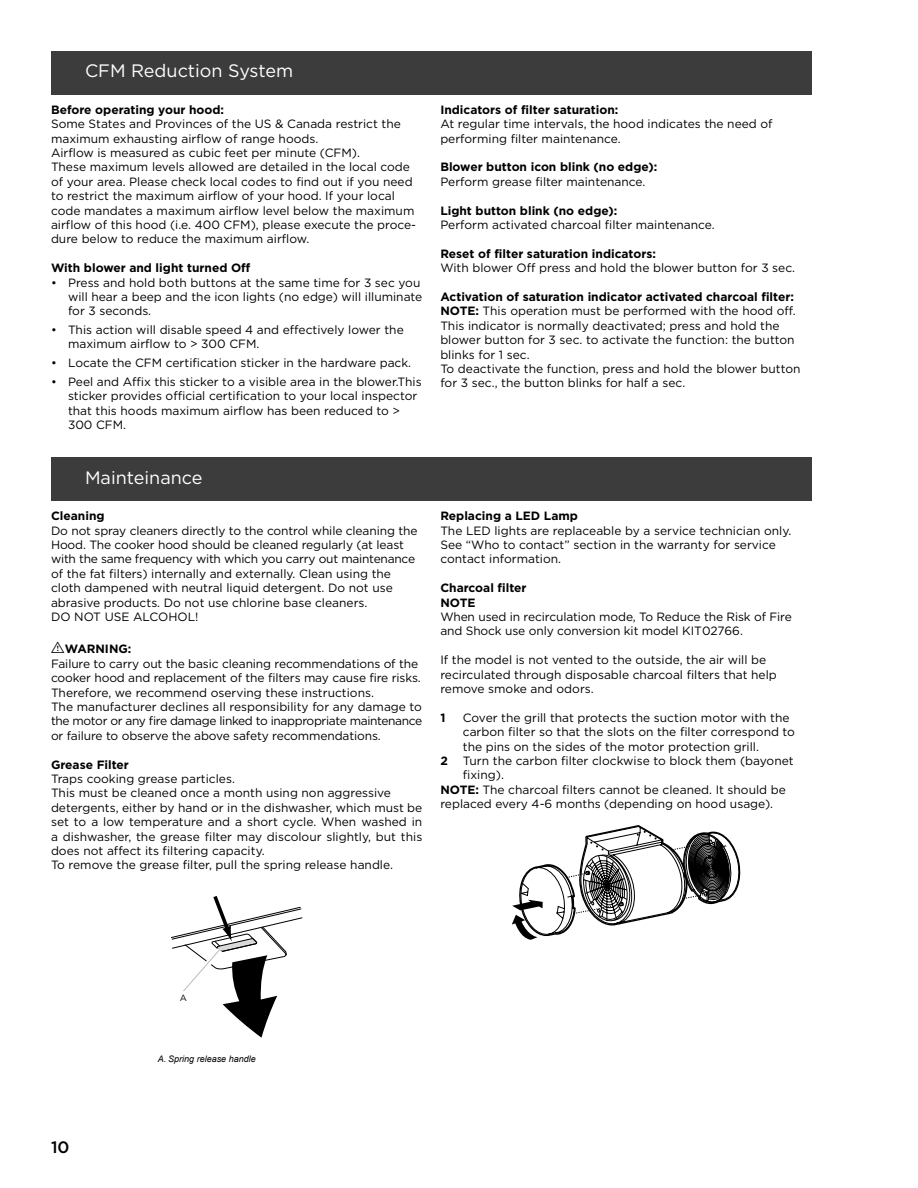
<style>
.page{position:relative;width:918px;height:1188px;background:#fff}
.page>*{position:absolute;margin:0;border:0;box-sizing:border-box;transform-origin:0 0}
.t1{font:18px "Gotham";color:#fff}
.t2{font:500 16.5px "Gotham";color:#000}
.t3{font:12px/14.4px "Gotham";color:#000}
.t4{font:700 12px/14.4px "Gotham";color:#000}
.t5{font:italic 9px "Arial";color:#000}
.t6{font:9px "Gotham";color:#000}
.s1{font-family:"tables";font-size:15px}
.s2{font-weight:700}
</style>
<div class="page">
<div style="left:51px;top:51px;width:761px;height:44px;background:#3c3c3c"></div>
<div style="left:51px;top:457px;width:761px;height:44px;background:#3c3c3c"></div>
<svg style="left:171px;top:896px;width:132px;height:142px"></svg>
<svg style="left:512px;top:825px;width:229px;height:115px"></svg>
<h1 class="t1" style="left:85px;top:60px;width:210px">CFM Reduction System</h1>
<p class="t4" style="left:51px;top:102px;width:175px">Before operating your hood:</p>
<p class="t3" style="left:51px;top:117px;width:367px">Some States and Provinces of the US &amp; Canada restrict the maximum exhausting airflow of range hoods.<br>Airflow is measured as cubic feet per minute (CFM).<br>These maximum levels allowed are detailed in the local code of your area. Please check local codes to find out if you need to restrict the maximum airflow of your hood. If your local code mandates a maximum airflow level below the maximum airflow of this hood (i.e. 400 CFM), please execute the proce&shy;dure below to reduce the maximum airflow.</p>
<p class="t4" style="left:51px;top:261px;width:201px">With blower and light turned Off</p>
<p class="t3" style="left:68px;top:275px;width:356px;text-indent:-17px">• Press and hold both buttons at the same time for 3 sec you will hear a beep and the icon lights (no edge) will illuminate for 3 seconds.</p>
<p class="t3" style="left:68px;top:322px;width:337px;text-indent:-17px">• This action will disable speed 4 and effectively lower the maximum airflow to &gt; 300 CFM.</p>
<p class="t3" style="left:51px;top:355px;width:360px">• Locate the CFM certification sticker in the hardware pack.</p>
<p class="t3" style="left:68px;top:374px;width:355px;text-indent:-17px">• Peel and Affix this sticker to a visible area in the blower.This sticker provides official certification to your local inspector that this hoods maximum airflow has been reduced to &gt; 300 CFM.</p>
<h1 class="t1" style="left:85px;top:466px;width:119px">Mainteinance</h1>
<p class="t4" style="left:51px;top:509px;width:55px">Cleaning</p>
<p class="t3" style="left:51px;top:523px;width:368px">Do not spray cleaners directly to the control while cleaning the Hood. The cooker hood should be cleaned regularly (at least with the same frequency with which you carry out maintenance of the fat filters) internally and externally. Clean using the cloth dampened with neutral liquid detergent. Do not use abrasive products. Do not use chlorine base cleaners.<br>DO NOT USE ALCOHOL!</p>
<p class="t3" style="left:51px;top:642px;width:373px"><span class="s1">I</span> <span class="s2">WARNING:<br></span>Failure to carry out the basic cleaning recommendations of the cooker hood and replacement of the filters may cause fire risks.<br>Therefore, we recommend oserving these instructions.<br>The manufacturer declines all responsibility for any damage to the motor or any fire damage linked to inappropriate maintenance or failure to observe the above safety recommendations.</p>
<p class="t4" style="left:51px;top:757px;width:79px">Grease Filter</p>
<p class="t3" style="left:51px;top:771px;width:373px">Traps cooking grease particles.<br>This must be cleaned once a month using non aggressive detergents, either by hand or in the dishwasher, which must be set to a low temperature and a short cycle. When washed in a dishwasher, the grease filter may discolour slightly, but this does not affect its filtering capacity.<br>To remove the grease filter, pull the spring release handle.</p>
<p class="t4" style="left:440px;top:102px;width:180px">Indicators of filter saturation:</p>
<p class="t3" style="left:440px;top:117px;width:334px">At regular time intervals, the hood indicates the need of performing filter maintenance.</p>
<p class="t4" style="left:440px;top:160px;width:219px">Blower button icon blink (no edge):</p>
<p class="t3" style="left:440px;top:174px;width:205px">Perform grease filter maintenance.</p>
<p class="t4" style="left:440px;top:203px;width:178px">Light button blink (no edge):</p>
<p class="t3" style="left:440px;top:217px;width:274px">Perform activated charcoal filter maintenance.</p>
<p class="t4" style="left:440px;top:246px;width:217px">Reset of filter saturation indicators:</p>
<p class="t3" style="left:440px;top:261px;width:354px">With blower Off press and hold the blower button for 3 sec.</p>
<p class="t3" style="left:440px;top:289px;width:362px"><span class="s2">Activation of saturation indicator activated charcoal filter:<br>NOTE:</span> This operation must be performed with the hood off.<br>This indicator is normally deactivated; press and hold the blower button for 3 sec. to activate the function: the button blinks for 1 sec.<br>To deactivate the function, press and hold the blower button for 3 sec., the button blinks for half a sec.</p>
<p class="t4" style="left:440px;top:509px;width:139px">Replacing a LED Lamp</p>
<p class="t3" style="left:440px;top:523px;width:351px">The LED lights are replaceable by a service technician only.<br>See “Who to contact” section in the warranty for service contact information.</p>
<p class="t4" style="left:440px;top:581px;width:88px">Charcoal filter<br>NOTE</p>
<p class="t3" style="left:440px;top:609px;width:353px">When used in recirculation mode, To Reduce the Risk of Fire and Shock use only conversion kit model KIT02766.</p>
<p class="t3" style="left:440px;top:653px;width:338px">If the model is not vented to the outside, the air will be recirculated through disposable charcoal filters that help remove smoke and odors.</p>
<p class="t4" style="left:440px;top:710px;width:7px">1</p>
<p class="t3" style="left:463px;top:710px;width:334px">Cover the grill that protects the suction motor with the carbon filter so that the slots on the filter correspond to the pins on the sides of the motor protection grill.</p>
<p class="t4" style="left:440px;top:754px;width:9px">2</p>
<p class="t3" style="left:463px;top:753px;width:332px">Turn the carbon filter clockwise to block them (bayonet</p>
<p class="t3" style="left:463px;top:768px;width:41px">fixing).</p>
<p class="t3" style="left:440px;top:782px;width:347px"><span class="s2">NOTE:</span> The charcoal filters cannot be cleaned. It should be</p>
<p class="t3" style="left:440px;top:797px;width:332px">replaced every 4-6 months (depending on hood usage).</p>
<h2 class="t2" style="left:51px;top:1136px;width:20px">10</h2>
<p class="t6" style="left:180px;top:992px;width:9px">A</p>
<p class="t5" style="left:158px;top:1053px;width:100px">A. Spring release handle</p>
</div>
